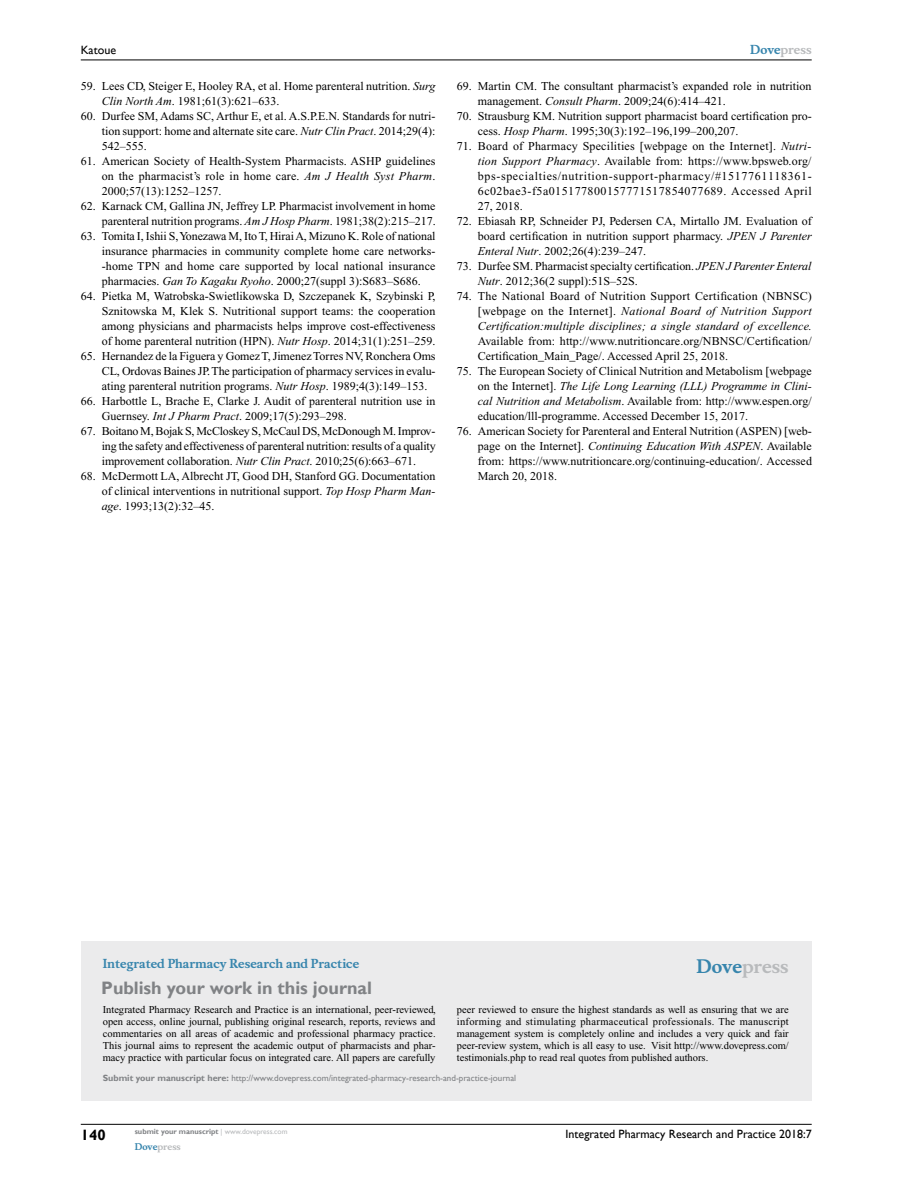
<style>
.page{position:relative;width:918px;height:1188px;background:#fff}
.page>*{position:absolute;margin:0;border:0;box-sizing:border-box;transform-origin:0 0}
.t1{font:700 18px "Gill Sans";color:#808285}
.t2{font:700 18px "Musee";color:#b8babc}
.t3{font:700 15px "Gill Sans";color:#000}
.t4{font:12px/15px "Times New Roman";color:#000;text-align:justify}
.t5{font:italic 12px/15px "Times New Roman";letter-spacing:.01em;color:#000;text-align:justify}
.t6{font:12px "Gill Sans";color:#000}
.t7{font:700 12px "Musee";color:#3785ad}
.t8{font:700 12px "Musee";color:#b8babc}
.t9{font:10.5px/12px "Times New Roman";color:#000;text-align:justify}
.t10{font:9px "Gill Sans";color:#808285}
.t11{font:700 9px "Musee";color:#b8babc}
.t12{font:700 7.5px "Gill Sans";color:#808285}
.s1{font-style:italic}
.s2{color:#3785ad}
.s3{font-style:normal}
.s4{font-weight:700}
.s5{font-weight:400;color:#b8babc}
</style>
<div class="page">
<div style="left:81px;top:941px;width:731px;height:160px;background:#ebebec"></div>
<hr style="left:81px;top:1124px;width:731px;height:1px;background:#000">
<hr style="left:81px;top:60px;width:731px;height:1px;background:#000">
<p class="t6" style="left:81px;top:43px;width:37px">Katoue</p>
<p class="t4" style="left:102px;top:79px;width:335px;text-indent:-21px">59. Lees CD, Steiger E, Hooley RA, et al. Home parenteral nutrition. <span class="s1">Surg<br>Clin North Am</span>. 1981;61(3):621–633.</p>
<p class="t4" style="left:102px;top:109px;width:335px;text-indent:-21px">60. Durfee SM, Adams SC, Arthur E, et al. A.S.P.E.N. Standards for nutri&shy;tion support: home and alternate site care. <span class="s1">Nutr Clin Pract</span>. 2014;29(4):<br>542–555.</p>
<p class="t4" style="left:102px;top:154px;width:335px;text-indent:-21px">61. American Society of Health-System Pharmacists. ASHP guidelines on the pharmacist’s role in home care. <span class="s1">Am J Health Syst Pharm</span>.<br>2000;57(13):1252–1257.</p>
<p class="t4" style="left:81px;top:199px;width:357px;text-align:right">62. Karnack CM, Gallina JN, Jeffrey LP. Pharmacist involvement in home parenteral nutrition programs. <span class="s1">Am J Hosp Pharm</span>. 1981;38(2):215–217.</p>
<p class="t4" style="left:102px;top:229px;width:335px;text-indent:-21px">63. Tomita I, Ishii S, Yonezawa M, Ito T, Hirai A, Mizuno K. Role of national insurance pharmacies in community complete home care networks--home TPN and home care supported by local national insurance pharmacies. <span class="s1">Gan To Kagaku Ryoho</span>. 2000;27(suppl 3):S683–S686.</p>
<p class="t4" style="left:102px;top:289px;width:335px;text-indent:-21px">64. Pietka M, Watrobska-Swietlikowska D, Szczepanek K, Szybinski P, Sznitowska M, Klek S. Nutritional support teams: the cooperation among physicians and pharmacists helps improve cost-effectiveness of home parenteral nutrition (HPN). <span class="s1">Nutr Hosp</span>. 2014;31(1):251–259.</p>
<p class="t4" style="left:102px;top:349px;width:335px;text-indent:-21px">65. Hernandez de la Figuera y Gomez T, Jimenez Torres NV, Ronchera Oms CL, Ordovas Baines JP. The participation of pharmacy services in evalu&shy;ating parenteral nutrition programs. <span class="s1">Nutr Hosp</span>. 1989;4(3):149–153.</p>
<p class="t4" style="left:102px;top:394px;width:335px;text-indent:-21px">66. Harbottle L, Brache E, Clarke J. Audit of parenteral nutrition use in<br>Guernsey. <span class="s1">Int J Pharm Pract</span>. 2009;17(5):293–298.</p>
<p class="t4" style="left:102px;top:424px;width:336px;text-indent:-21px">67. Boitano M, Bojak S, McCloskey S, McCaul DS, McDonough M. Improv&shy;ing the safety and effectiveness of parenteral nutrition: results of a quality improvement collaboration. <span class="s1">Nutr Clin Pract</span>. 2010;25(6):663–671.</p>
<p class="t4" style="left:102px;top:469px;width:335px;text-indent:-21px">68. McDermott LA, Albrecht JT, Good DH, Stanford GG. Documentation of clinical interventions in nutritional support. <span class="s1">Top Hosp Pharm Man&shy;age</span>. 1993;13(2):32–45.</p>
<p class="t8" style="left:750px;top:43px;width:63px"><span class="s2">Dove</span>press</p>
<p class="t4" style="left:478px;top:79px;width:335px;text-indent:-21px">69. Martin CM. The consultant pharmacist’s expanded role in nutrition management. <span class="s1">Consult Pharm</span>. 2009;24(6):414–421.</p>
<p class="t4" style="left:478px;top:109px;width:335px;text-indent:-21px">70. Strausburg KM. Nutrition support pharmacist board certification pro&shy;cess. <span class="s1">Hosp Pharm</span>. 1995;30(3):192–196,199–200,207.</p>
<p class="t4" style="left:478px;top:139px;width:335px;text-indent:-21px">71. Board of Pharmacy Specilities [webpage on the Internet]. <span class="s1">Nutri&shy;tion Support Pharmacy</span>. Available from: https://www.bpsweb.org/ bps-specialties/nutrition-support-pharmacy/#1517761118361- 6c02bae3-f5a015177800157771517854077689. Accessed April 27, 2018.</p>
<p class="t4" style="left:478px;top:214px;width:336px;text-indent:-21px">72. Ebiasah RP, Schneider PJ, Pedersen CA, Mirtallo JM. Evaluation of board certification in nutrition support pharmacy. <span class="s1">JPEN J Parenter Enteral Nutr</span>. 2002;26(4):239–247.</p>
<p class="t4" style="left:478px;top:259px;width:335px;text-indent:-21px">73. Durfee SM. Pharmacist specialty certification. <span class="s1">JPEN J Parenter Enteral<br>Nutr</span>. 2012;36(2 suppl):51S–52S.</p>
<p class="t5" style="left:478px;top:289px;width:336px;text-indent:-21px"><span class="s3">74. The National Board of Nutrition Support Certification (NBNSC) [webpage on the Internet].</span> National Board of Nutrition Support Certification:multiple disciplines; a single standard of excellence.</p>
<p class="t4" style="left:478px;top:334px;width:335px">Available from: http://www.nutritioncare.org/NBNSC/Certification/<br>Certification_Main_Page/. Accessed April 25, 2018.</p>
<p class="t4" style="left:478px;top:364px;width:335px;text-indent:-21px">75. The European Society of Clinical Nutrition and Metabolism [webpage on the Internet]. <span class="s1">The Life Long Learning (LLL) Programme in Clini&shy;cal Nutrition and Metabolism</span>. Available from: http://www.espen.org/ education/lll-programme. Accessed December 15, 2017.</p>
<p class="t4" style="left:478px;top:424px;width:336px;text-indent:-21px">76. American Society for Parenteral and Enteral Nutrition (ASPEN) [web&shy;page on the Internet]. <span class="s1">Continuing Education With ASPEN</span>. Available from: https://www.nutritioncare.org/continuing-education/. Accessed March 20, 2018.</p>
<p class="t7" style="left:103px;top:956px;width:258px">Integrated Pharmacy Research and Practice</p>
<h1 class="t1" style="left:101px;top:977px;width:272px">Publish your work in this journal</h1>
<h1 class="t2" style="left:697px;top:955px;width:94px"><span class="s2">Dove</span>press</h1>
<p class="t9" style="left:103px;top:1004px;width:334px">Integrated Pharmacy Research and Practice is an international, peer-reviewed, open access, online journal, publishing original research, reports, reviews and commentaries on all areas of academic and professional pharmacy practice.<br>This journal aims to represent the academic output of pharmacists and phar&shy;macy practice with particular focus on integrated care. All papers are carefully</p>
<p class="t9" style="left:457px;top:1004px;width:333px">peer reviewed to ensure the highest standards as well as ensuring that we are informing and stimulating pharmaceutical professionals. The manuscript management system is completely online and includes a very quick and fair peer-review system, which is all easy to use. Visit http://www.dovepress.com/ testimonials.php to read real quotes from published authors.</p>
<p class="t10" style="left:103px;top:1072px;width:415px"><span class="s4">Submit your manuscript here:</span> http://www.dovepress.com/integrated-pharmacy-research-and-practice-journal</p>
<p class="t3" style="left:81px;top:1126px;width:26px">140</p>
<p class="t12" style="left:135px;top:1127px;width:154px">submit your manuscript <span class="s5">| www.dovepress.com</span></p>
<p class="t11" style="left:135px;top:1141px;width:48px"><span class="s2">Dove</span>press</p>
<p class="t6" style="left:566px;top:1127px;width:248px">Integrated Pharmacy Research and Practice 2018:7</p>
</div>
